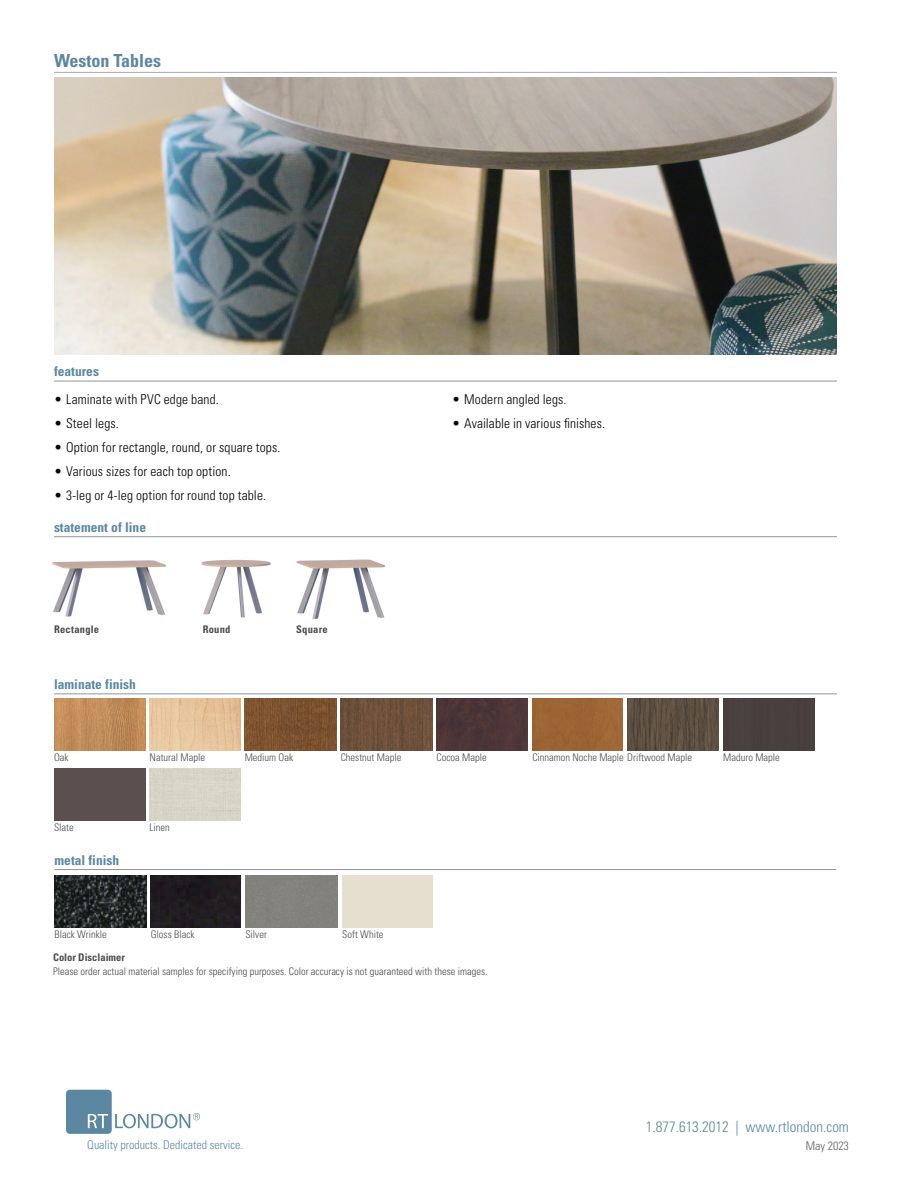
<style>
.page{position:relative;width:918px;height:1188px;background:#fff}
.page>*{position:absolute;margin:0;border:0;box-sizing:border-box;transform-origin:0 0}
.t1{font:700 condensed 18px "Univers LT Std";color:#5c87a1}
.t2{font:300 condensed 15px "Univers LT Std";color:#5c87a1}
.t3{font:300 condensed 13.5px "Univers LT Std";letter-spacing:.01em;color:#040101}
.t4{font:700 condensed 13.5px "Univers LT Std";color:#5c87a1}
.t5{font:300 condensed 12px "Univers LT Std";color:#5c87a1}
.t6{font:300 condensed 12px "Univers LT Std";color:#616164}
.t7{font:300 condensed 10.5px "Univers LT Std";color:#4b4c4d}
.t8{font:700 condensed 10.5px "Univers LT Std";letter-spacing:.02em;color:#4b4c4d}
.t9{font:700 condensed 10.5px "Univers LT Std";color:#4b4c4d}
</style>
<div class="page">
<div style="left:66px;top:1090px;width:46px;height:44px;background:#5c87a1;border-radius:4px"></div>
<svg style="left:88px;top:1114px;width:20px;height:14px"></svg>
<svg style="left:115px;top:1113px;width:85px;height:15px"></svg>
<hr style="left:54px;top:381px;width:783px;height:1px;background:#939598">
<img style="left:54px;top:77px;width:783px;height:277px">
<hr style="left:54px;top:72px;width:783px;height:1px;background:#a8a9ad">
<hr style="left:54px;top:536px;width:783px;height:1px;background:#939598">
<hr style="left:55px;top:869px;width:781px;height:1px;background:#939598">
<hr style="left:54px;top:693px;width:783px;height:1px;background:#939598">
<img style="left:54px;top:698px;width:91px;height:52px">
<img style="left:150px;top:698px;width:90px;height:52px">
<img style="left:245px;top:698px;width:91px;height:52px">
<img style="left:341px;top:698px;width:91px;height:52px">
<img style="left:437px;top:698px;width:91px;height:52px">
<div style="left:532px;top:698px;width:91px;height:52px;background:#9d6434"></div>
<img style="left:627px;top:698px;width:92px;height:52px">
<div style="left:723px;top:698px;width:92px;height:52px;background:#48403e"></div>
<div style="left:54px;top:768px;width:91px;height:52px;background:#5b504f"></div>
<div style="left:150px;top:768px;width:91px;height:52px;background:#d8d5c6"></div>
<img style="left:55px;top:875px;width:91px;height:53px">
<div style="left:151px;top:875px;width:90px;height:53px;background:#201c20"></div>
<div style="left:245px;top:875px;width:92px;height:52px;background:#82827d"></div>
<img style="left:52px;top:560px;width:114px;height:57px">
<img style="left:296px;top:559px;width:89px;height:61px">
<img style="left:201px;top:559px;width:70px;height:59px">
<h1 class="t1" style="left:54px;top:50px;width:109px">Weston Tables</h1>
<p class="t4" style="left:54px;top:363px;width:46px">features</p>
<p class="t3" style="left:54px;top:392px;width:166px">• Laminate with PVC edge band.</p>
<p class="t3" style="left:54px;top:416px;width:66px">• Steel legs.</p>
<p class="t3" style="left:54px;top:440px;width:228px">• Option for rectangle, round, or square tops.</p>
<p class="t3" style="left:54px;top:464px;width:178px">• Various sizes for each top option.</p>
<p class="t3" style="left:54px;top:488px;width:214px">• 3-leg or 4-leg option for round top table.</p>
<p class="t4" style="left:54px;top:519px;width:94px">statement of line</p>
<p class="t8" style="left:54px;top:623px;width:47px">Rectangle</p>
<p class="t8" style="left:203px;top:623px;width:29px">Round</p>
<p class="t8" style="left:296px;top:623px;width:33px">Square</p>
<p class="t4" style="left:54px;top:676px;width:84px">laminate finish</p>
<p class="t3" style="left:452px;top:392px;width:116px">• Modern angled legs.</p>
<p class="t3" style="left:452px;top:416px;width:154px">• Available in various finishes.</p>
<p class="t7" style="left:54px;top:751px;width:16px">Oak</p>
<p class="t7" style="left:150px;top:751px;width:57px">Natural Maple</p>
<p class="t7" style="left:245px;top:751px;width:50px">Medium Oak</p>
<p class="t7" style="left:341px;top:751px;width:62px">Chestnut Maple</p>
<p class="t7" style="left:437px;top:751px;width:52px">Cocoa Maple</p>
<p class="t7" style="left:532px;top:751px;width:161px">Cinnamon Noche Maple Driftwood Maple</p>
<p class="t7" style="left:723px;top:751px;width:58px">Maduro Maple</p>
<p class="t7" style="left:54px;top:821px;width:21px">Slate</p>
<p class="t7" style="left:150px;top:821px;width:22px">Linen</p>
<p class="t4" style="left:55px;top:852px;width:66px">metal finish</p>
<p class="t7" style="left:55px;top:928px;width:54px">Black Wrinkle</p>
<p class="t7" style="left:151px;top:928px;width:45px">Gloss Black</p>
<p class="t7" style="left:245px;top:928px;width:23px">Silver</p>
<p class="t7" style="left:342px;top:928px;width:43px">Soft White</p>
<p class="t9" style="left:53px;top:951px;width:73px">Color Disclaimer</p>
<p class="t7" style="left:53px;top:965px;width:436px">Please order actual material samples for specifying purposes. Color accuracy is not guaranteed with these images.</p>
<h2 class="t2" style="left:646px;top:1118px;width:205px">1.877.613.2012 | www.rtlondon.com</h2>
<p class="t5" style="left:87px;top:1137px;width:157px">Quality products. Dedicated service.</p>
<p class="t6" style="left:806px;top:1139px;width:45px">May 2023</p>
</div>
